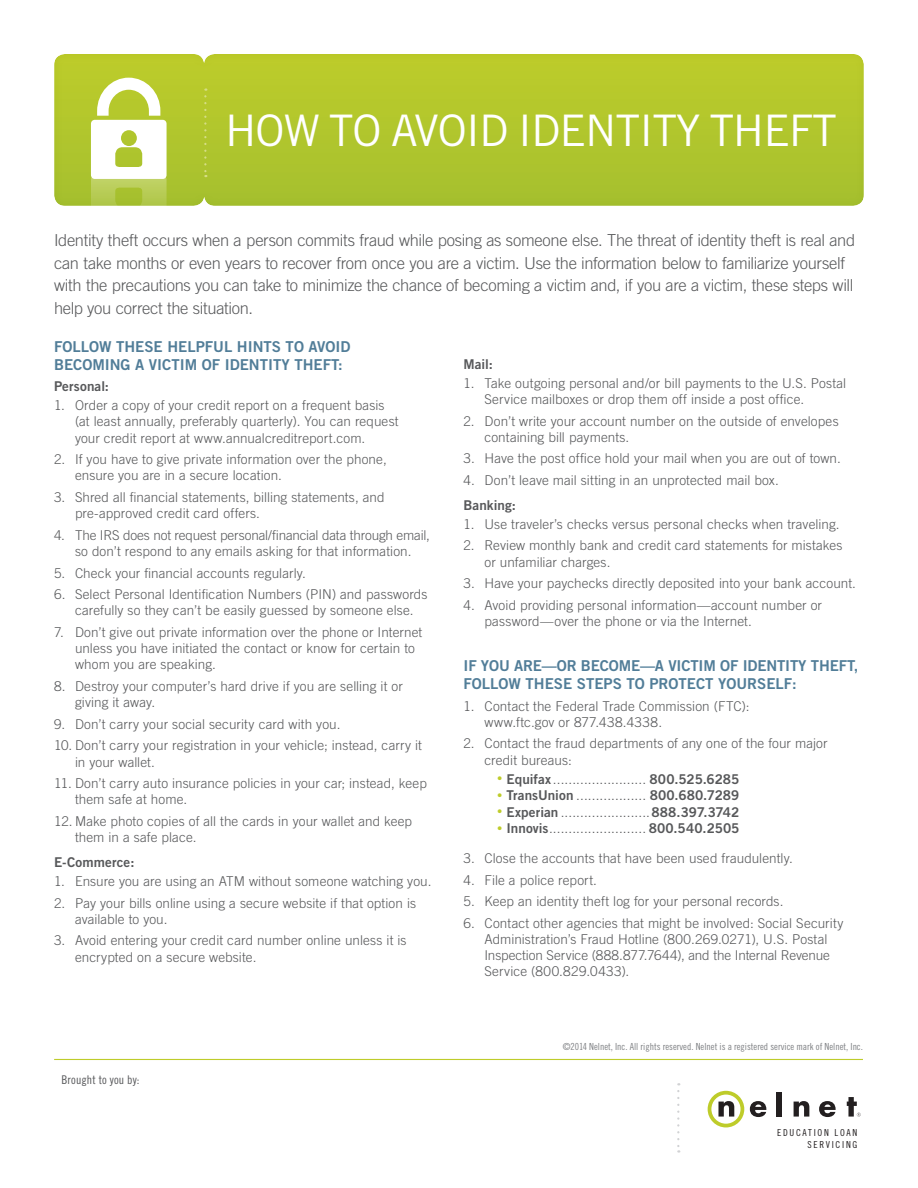
<style>
.page{position:relative;width:918px;height:1188px;background:#fff}
.page>*{position:absolute;margin:0;border:0;box-sizing:border-box;transform-origin:0 0}
.t1{font:43.5px "Trade Gothic LT Std";letter-spacing:-.02em;color:#fff}
.body_Copy{font:300 16.5px/22.5px "Trade Gothic LT Std";letter-spacing:-.02em;color:#57585a}
.Question{font:15px/18px "Trade Gothic LT Std Bd 2";color:#517d98}
.body_Copy-2{font:300 13.5px/16.2px "Trade Gothic LT Std";letter-spacing:.005em;color:#57585a}
.body_Copy-3{font:13.5px "Trade Gothic LT Std Bd 2";letter-spacing:.005em;color:#57585a}
.body_Copy-4{font:12px "Trade Gothic LT Std Cn 18";letter-spacing:.015em;color:#57585a}
.t2{font:9.75px "Trade Gothic LT Std Cn 18";color:#808285}
.t3{font:9.6px/11.6px "Trade Gothic LT Std Cn 18";letter-spacing:.18em;color:#231f20;text-align:right}
.s1{font-size:10.5px;color:#becc2a}
.s2{font-family:"Trade Gothic LT Std Bd 2";font-weight:400}
.s3{font-family:"Trade Gothic LT Std";font-weight:300;font-size:10.5px;color:#becc2a}
.s4{font-family:"Trade Gothic LT Std";font-weight:300}
</style>
<div class="page">
<div style="left:54px;top:53px;width:811px;height:155px;background:#becc2a;opacity:.25"></div>
<svg style="left:204px;top:88px;width:3px;height:89px"></svg>
<svg style="left:91px;top:78px;width:76px;height:130px"></svg>
<hr style="left:54px;top:1059px;width:809px;height:1px;background:#becc2a">
<svg style="left:708px;top:1091px;width:36px;height:36px"></svg>
<svg style="left:750px;top:1101px;width:16px;height:16px"></svg>
<div style="left:777px;top:1092px;width:5px;height:25px;background:#231f20"></div>
<svg style="left:794px;top:1101px;width:15px;height:16px"></svg>
<svg style="left:819px;top:1101px;width:17px;height:16px"></svg>
<svg style="left:847px;top:1097px;width:14px;height:20px"></svg>
<svg style="left:677px;top:1091px;width:2px;height:62px"></svg>
<p class="t1" style="left:225px;top:104px;width:613px">HOW TO AVOID IDENTITY THEFT</p>
<p class="body_Copy" style="left:54px;top:229px;width:803px">Identity theft occurs when a person commits fraud while posing as someone else. The threat of identity theft is real and can take months or even years to recover from once you are a victim. Use the information below to familiarize yourself with the precautions you can take to minimize the chance of becoming a victim and, if you are a victim, these steps will help you correct the situation.</p>
<p class="Question" style="left:54px;top:337px;width:298px">FOLLOW THESE HELPFUL HINTS TO AVOID<br>BECOMING A VICTIM OF IDENTITY THEFT:</p>
<p class="body_Copy-3" style="left:54px;top:378px;width:57px">Personal:</p>
<p class="body_Copy-2" style="left:75px;top:397px;width:325px;text-indent:-21px">1. Order a copy of your credit report on a frequent basis (at least annually, preferably quarterly). You can request your credit report at www.annualcreditreport.com.</p>
<p class="body_Copy-2" style="left:75px;top:451px;width:313px;text-indent:-21px">2. If you have to give private information over the phone, ensure you are in a secure location.</p>
<p class="body_Copy-2" style="left:75px;top:489px;width:311px;text-indent:-21px">3. Shred all financial statements, billing statements, and pre-approved credit card offers.</p>
<p class="body_Copy-2" style="left:54px;top:527px;width:377px;text-align:center">4. The IRS does not request personal/financial data through email, so don’t respond to any emails asking for that information.</p>
<p class="body_Copy-2" style="left:54px;top:565px;width:254px">5. Check your financial accounts regularly.</p>
<p class="body_Copy-2" style="left:54px;top:586px;width:375px;text-align:center">6. Select Personal Identification Numbers (PIN) and passwords carefully so they can’t be easily guessed by someone else.</p>
<p class="body_Copy-2" style="left:75px;top:624px;width:349px;text-indent:-21px">7. Don’t give out private information over the phone or Internet unless you have initiated the contact or know for certain to whom you are speaking.</p>
<p class="body_Copy-2" style="left:75px;top:678px;width:329px;text-indent:-21px">8. Destroy your computer’s hard drive if you are selling it or giving it away.</p>
<p class="body_Copy-2" style="left:54px;top:716px;width:288px">9. Don’t carry your social security card with you.</p>
<p class="body_Copy-2" style="left:75px;top:737px;width:349px;text-indent:-21px">10. Don’t carry your registration in your vehicle; instead, carry it in your wallet.</p>
<p class="body_Copy-2" style="left:75px;top:775px;width:353px;text-indent:-21px">11. Don’t carry auto insurance policies in your car; instead, keep them safe at home.</p>
<p class="body_Copy-2" style="left:75px;top:813px;width:339px;text-indent:-21px">12. Make photo copies of all the cards in your wallet and keep them in a safe place.</p>
<p class="body_Copy-3" style="left:54px;top:854px;width:82px">E-Commerce:</p>
<p class="body_Copy-2" style="left:54px;top:873px;width:379px">1. Ensure you are using an ATM without someone watching you.</p>
<p class="body_Copy-2" style="left:75px;top:895px;width:343px;text-indent:-21px">2. Pay your bills online using a secure website if that option is available to you.</p>
<p class="body_Copy-2" style="left:75px;top:932px;width:333px;text-indent:-21px">3. Avoid entering your credit card number online unless it is encrypted on a secure website.</p>
<p class="body_Copy-3" style="left:464px;top:356px;width:31px">Mail:</p>
<p class="body_Copy-2" style="left:484px;top:375px;width:363px;text-indent:-21px">1. Take outgoing personal and/or bill payments to the U.S. Postal<br>Service mailboxes or drop them off inside a post office.</p>
<p class="body_Copy-2" style="left:484px;top:413px;width:356px;text-indent:-21px">2. Don’t write your account number on the outside of envelopes containing bill payments.</p>
<p class="body_Copy-2" style="left:464px;top:450px;width:379px">3. Have the post office hold your mail when you are out of town.</p>
<p class="body_Copy-2" style="left:464px;top:472px;width:317px">4. Don’t leave mail sitting in an unprotected mail box.</p>
<p class="body_Copy-3" style="left:464px;top:497px;width:54px">Banking:</p>
<p class="body_Copy-2" style="left:464px;top:516px;width:378px">1. Use traveler’s checks versus personal checks when traveling.</p>
<p class="body_Copy-2" style="left:484px;top:537px;width:360px;text-indent:-21px">2. Review monthly bank and credit card statements for mistakes or unfamiliar charges.</p>
<p class="body_Copy-2" style="left:464px;top:575px;width:394px">3. Have your paychecks directly deposited into your bank account.</p>
<p class="body_Copy-2" style="left:484px;top:597px;width:339px;text-indent:-21px">4. Avoid providing personal information—account number or password—over the phone or via the Internet.</p>
<p class="Question" style="left:464px;top:656px;width:396px">IF YOU ARE—OR BECOME—A VICTIM OF IDENTITY THEFT,<br>FOLLOW THESE STEPS TO PROTECT YOURSELF:</p>
<p class="body_Copy-2" style="left:484px;top:697px;width:267px;text-indent:-21px">1. Contact the Federal Trade Commission (FTC): www.ftc.gov or 877.438.4338.</p>
<p class="body_Copy-2" style="left:484px;top:735px;width:345px;text-indent:-21px">2. Contact the fraud departments of any one of the four major credit bureaus:</p>
<p class="body_Copy-2" style="left:497px;top:771px;width:244px"><span class="s1">•</span> <span class="s2">Equifax</span> ........................ <span class="s2">800.525.6285</span></p>
<p class="body_Copy-3" style="left:497px;top:787px;width:244px"><span class="s3">•</span> TransUnion <span class="s4">..................</span> 800.680.7289</p>
<p class="body_Copy-2" style="left:497px;top:804px;width:244px"><span class="s1">•</span> <span class="s2">Experian</span> .......................<span class="s2">888.397.3742</span></p>
<p class="body_Copy-2" style="left:497px;top:820px;width:244px"><span class="s1">•</span> <span class="s2">Innovis</span>......................... <span class="s2">800.540.2505</span></p>
<p class="body_Copy-2" style="left:463px;top:850px;width:331px">3. Close the accounts that have been used fraudulently.</p>
<p class="body_Copy-2" style="left:463px;top:871px;width:135px">4. File a police report.</p>
<p class="body_Copy-2" style="left:463px;top:893px;width:322px">5. Keep an identity theft log for your personal records.</p>
<p class="body_Copy-2" style="left:484px;top:915px;width:360px;text-indent:-21px">6. Contact other agencies that might be involved: Social Security Administration’s Fraud Hotline (800.269.0271), U.S. Postal Inspection Service (888.877.7644), and the Internal Revenue Service (800.829.0433).</p>
<p class="body_Copy-4" style="left:62px;top:1073px;width:80px">Brought to you by:</p>
<p class="t2" style="left:563px;top:1041px;width:302px">©2014 Nelnet, Inc. All rights reserved. Nelnet is a registered service mark of Nelnet, Inc.</p>
<p class="t3" style="left:777px;top:1127px;width:82px">EDUCATION LOAN<br>SERVICING</p>
</div>
